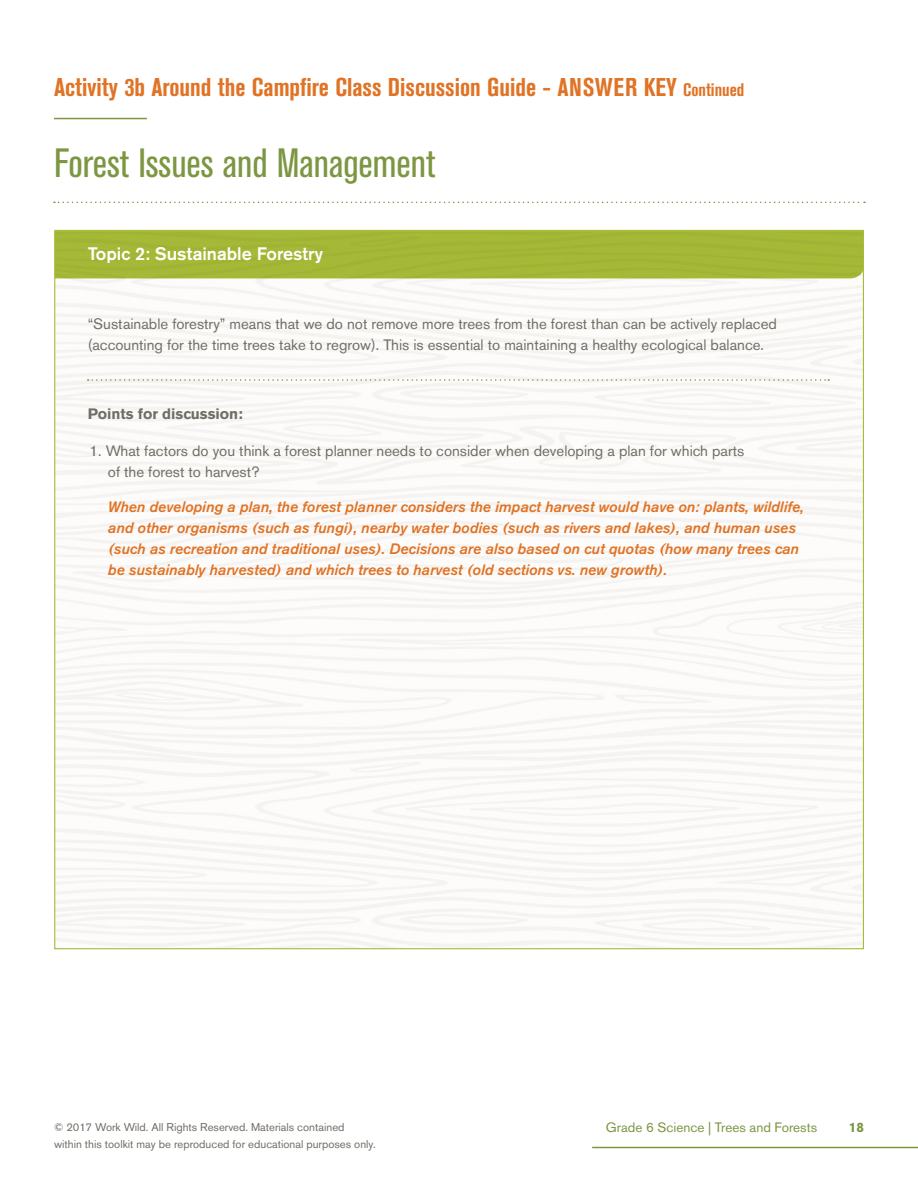
<style>
.page{position:relative;width:918px;height:1188px;background:#fff}
.page>*{position:absolute;margin:0;border:0;box-sizing:border-box;transform-origin:0 0}
.t1{font:condensed 40.5px "Akzidenz Grotesk BE";color:#7c9641}
.t2{font:700 condensed 25.5px "Akzidenz Grotesk BE";color:#e07325}
.t3{font:500 18px "Akzidenz Grotesk BE";color:#fff}
.t4{font:italic 500 15px/21px "Akzidenz Grotesk BE";color:#e07325}
.t5{font:15px/21px "Akzidenz Grotesk BE";color:#726d66}
.t6{font:700 15px "Akzidenz Grotesk BE";color:#726d66}
.t7{font:13.5px "Akzidenz Grotesk BE";color:#7c9641}
.t8{font:700 13.5px "Akzidenz Grotesk BE";color:#7c9641}
.t9{font:11.25px "Akzidenz Grotesk BE";color:#726d66}
.s1{font-size:18px}
</style>
<div class="page">
<hr style="left:54px;top:118px;width:93px;height:1px;background:#7c9641">
<div style="left:56px;top:232px;width:806px;height:46px;background:#a6b937"></div>
<svg style="left:88px;top:379px;width:741px;height:2px"></svg>
<svg style="left:54px;top:202px;width:811px;height:1px"></svg>
<hr style="left:592px;top:1147px;width:326px;height:1px;background:#7c9641">
<h2 class="t2" style="left:54px;top:72px;width:692px">Activity 3b Around the Campfire Class Discussion Guide - ANSWER KEY <span class="s1">Continued</span></h2>
<h1 class="t1" style="left:54px;top:140px;width:383px">Forest Issues and Management</h1>
<p class="t3" style="left:88px;top:243px;width:237px">Topic 2: Sustainable Forestry</p>
<p class="t5" style="left:88px;top:313px;width:691px">“Sustainable forestry” means that we do not remove more trees from the forest than can be actively replaced (accounting for the time trees take to regrow). This is essential to maintaining a healthy ecological balance.</p>
<p class="t6" style="left:88px;top:406px;width:157px">Points for discussion:</p>
<p class="t5" style="left:108px;top:441px;width:638px;text-indent:-18px">1. What factors do you think a forest planner needs to consider when developing a plan for which parts of the forest to harvest?</p>
<p class="t4" style="left:108px;top:496px;width:698px">When developing a plan, the forest planner considers the impact harvest would have on: plants, wildlife, and other organisms (such as fungi), nearby water bodies (such as rivers and lakes), and human uses (such as recreation and traditional uses). Decisions are also based on cut quotas (how many trees can be sustainably harvested) and which trees to harvest (old sections vs. new growth).</p>
<p class="t9" style="left:54px;top:1120px;width:292px">© 2017 Work Wild. All Rights Reserved. Materials contained</p>
<p class="t7" style="left:606px;top:1120px;width:213px">Grade 6 Science | Trees and Forests</p>
<p class="t8" style="left:849px;top:1120px;width:17px">18</p>
<p class="t9" style="left:54px;top:1137px;width:323px">within this toolkit may be reproduced for educational purposes only.</p>
</div>
